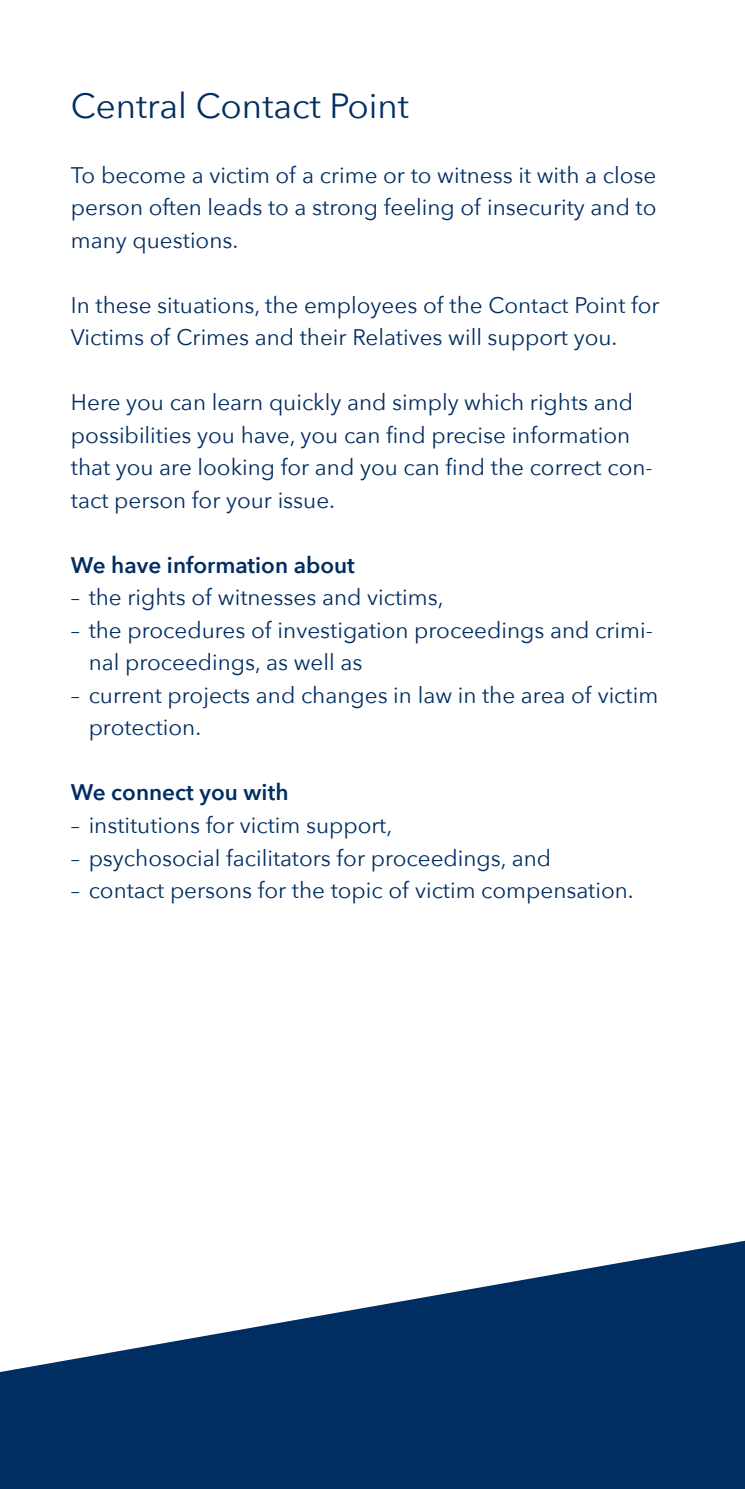
<style>
.page{position:relative;width:745px;height:1489px;background:#fff}
.page>*{position:absolute;margin:0;border:0;box-sizing:border-box;transform-origin:0 0}
.h2_-_headline{font:35px "Avenir Next";color:#002d62}
.p_-_fließtext_abstan{font:22.5px/32.5px "Avenir Next";color:#002d62}
.p_-_fließtext_bold{font:600 22.5px "Avenir Next";color:#002d62}
</style>
<div class="page">
<svg style="left:0;top:1241px;width:744px;height:247px;fill:#002d62"></svg>
<h2 class="h2_-_headline" style="left:71px;top:76px;width:339px">Central Contact Point</h2>
<p class="p_-_fließtext_abstan" style="left:71px;top:158px;width:586px;text-align:justify">To become a victim of a crime or to witness it with a close person often leads to a strong feeling of insecurity and to many questions.</p>
<p class="p_-_fließtext_abstan" style="left:71px;top:288px;width:589px">In these situations, the employees of the Contact Point for<br>Victims of Crimes and their Relatives will support you.</p>
<p class="p_-_fließtext_abstan" style="left:71px;top:385px;width:583px">Here you can learn quickly and simply which rights and possibilities you have, you can find precise information that you are looking for and you can find the correct con&shy;tact person for your issue.</p>
<p class="p_-_fließtext_bold" style="left:71px;top:545px;width:285px">We have information about</p>
<p class="p_-_fließtext_abstan" style="left:71px;top:580px;width:374px">– the rights of witnesses and victims,</p>
<p class="p_-_fließtext_abstan" style="left:89px;top:613px;width:565px;text-indent:-18px">– the procedures of investigation proceedings and crimi&shy;nal proceedings, as well as</p>
<p class="p_-_fließtext_abstan" style="left:89px;top:678px;width:570px;text-indent:-18px">– current projects and changes in law in the area of victim protection.</p>
<p class="p_-_fließtext_bold" style="left:71px;top:773px;width:219px">We connect you with</p>
<p class="p_-_fließtext_abstan" style="left:71px;top:808px;width:322px">– institutions for victim support,</p>
<p class="p_-_fließtext_abstan" style="left:71px;top:840px;width:481px">– psychosocial facilitators for proceedings, and</p>
<p class="p_-_fließtext_abstan" style="left:71px;top:873px;width:564px">– contact persons for the topic of victim compensation.</p>
</div>
